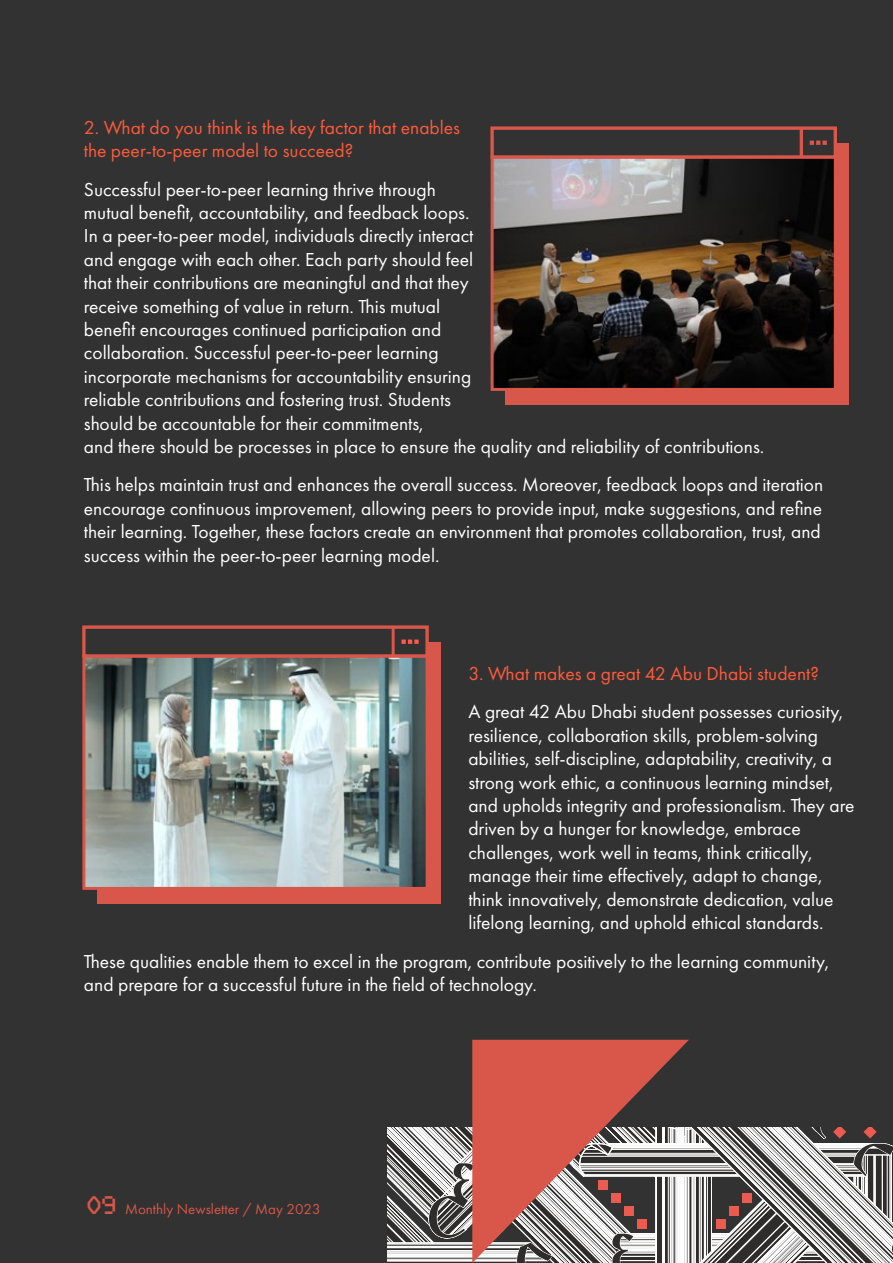
<style>
.page{position:relative;width:893px;height:1263px;background:#323232}
.page>*{position:absolute;margin:0;border:0;box-sizing:border-box;transform-origin:0 0}
.t1{font:19.5px/23.4px "Futura PT";color:#fff}
.t2{font:19.5px/23.4px "Futura PT";color:#ff5a3b}
.t3{font:15px "Futura PT";color:#d8564a}
.s1{font-family:"VG5000";font-size:25.5px}
</style>
<div class="page">
<div style="left:98px;top:642px;width:343px;height:262px;background:#d8564a"></div>
<img style="left:86px;top:658px;width:339px;height:228px">
<div style="left:82px;top:654px;width:347px;height:236px;border:3px solid #d8564a"></div>
<div style="left:82px;top:625px;width:347px;height:33px;background:#323232;border:3px solid #d8564a"></div>
<hr style="left:392px;top:627px;width:3px;height:29px;background:#d8564a">
<svg style="left:401px;top:639px;width:18px;height:5px"></svg>
<div style="left:506px;top:143px;width:343px;height:262px;background:#d8564a"></div>
<img style="left:495px;top:159px;width:338px;height:228px">
<div style="left:491px;top:155px;width:346px;height:236px;border:3px solid #d8564a"></div>
<div style="left:490px;top:126px;width:347px;height:33px;background:#323232;border:3px solid #d8564a"></div>
<hr style="left:800px;top:128px;width:3px;height:29px;background:#d8564a">
<svg style="left:810px;top:141px;width:17px;height:4px"></svg>
<svg style="left:388px;top:1127px;width:505px;height:136px"></svg>
<svg style="left:472px;top:1040px;width:217px;height:223px;fill:#d8564a"></svg>
<p class="t2" style="left:84px;top:116px;width:378px">2. What do you think is the key factor that enables the peer-to-peer model to succeed?</p>
<p class="t1" style="left:84px;top:177px;width:682px">Successful peer-to-peer learning thrive through<br>mutual benefit, accountability, and feedback loops.<br>In a peer-to-peer model, individuals directly interact<br>and engage with each other. Each party should feel<br>that their contributions are meaningful and that they<br>receive something of value in return. This mutual<br>benefit encourages continued participation and<br>collaboration. Successful peer-to-peer learning<br>incorporate mechanisms for accountability ensuring<br>reliable contributions and fostering trust. Students<br>should be accountable for their commitments,<br>and there should be processes in place to ensure the quality and reliability of contributions.</p>
<p class="t1" style="left:84px;top:473px;width:741px">This helps maintain trust and enhances the overall success. Moreover, feedback loops and iteration encourage continuous improvement, allowing peers to provide input, make suggestions, and refine their learning. Together, these factors create an environment that promotes collaboration, trust, and success within the peer-to-peer learning model.</p>
<p class="t2" style="left:468px;top:662px;width:352px">3. What makes a great 42 Abu Dhabi student?</p>
<p class="t1" style="left:468px;top:700px;width:388px">A great 42 Abu Dhabi student possesses curiosity, resilience, collaboration skills, problem-solving abilities, self-discipline, adaptability, creativity, a strong work ethic, a continuous learning mindset, and upholds integrity and professionalism. They are driven by a hunger for knowledge, embrace challenges, work well in teams, think critically, manage their time effectively, adapt to change, think innovatively, demonstrate dedication, value lifelong learning, and uphold ethical standards.</p>
<p class="t1" style="left:84px;top:949px;width:747px">These qualities enable them to excel in the program, contribute positively to the learning community, and prepare for a successful future in the field of technology.</p>
<p class="t3" style="left:87px;top:1200px;width:236px"><span class="s1">09</span> Monthly Newsletter / May 2023</p>
</div>
